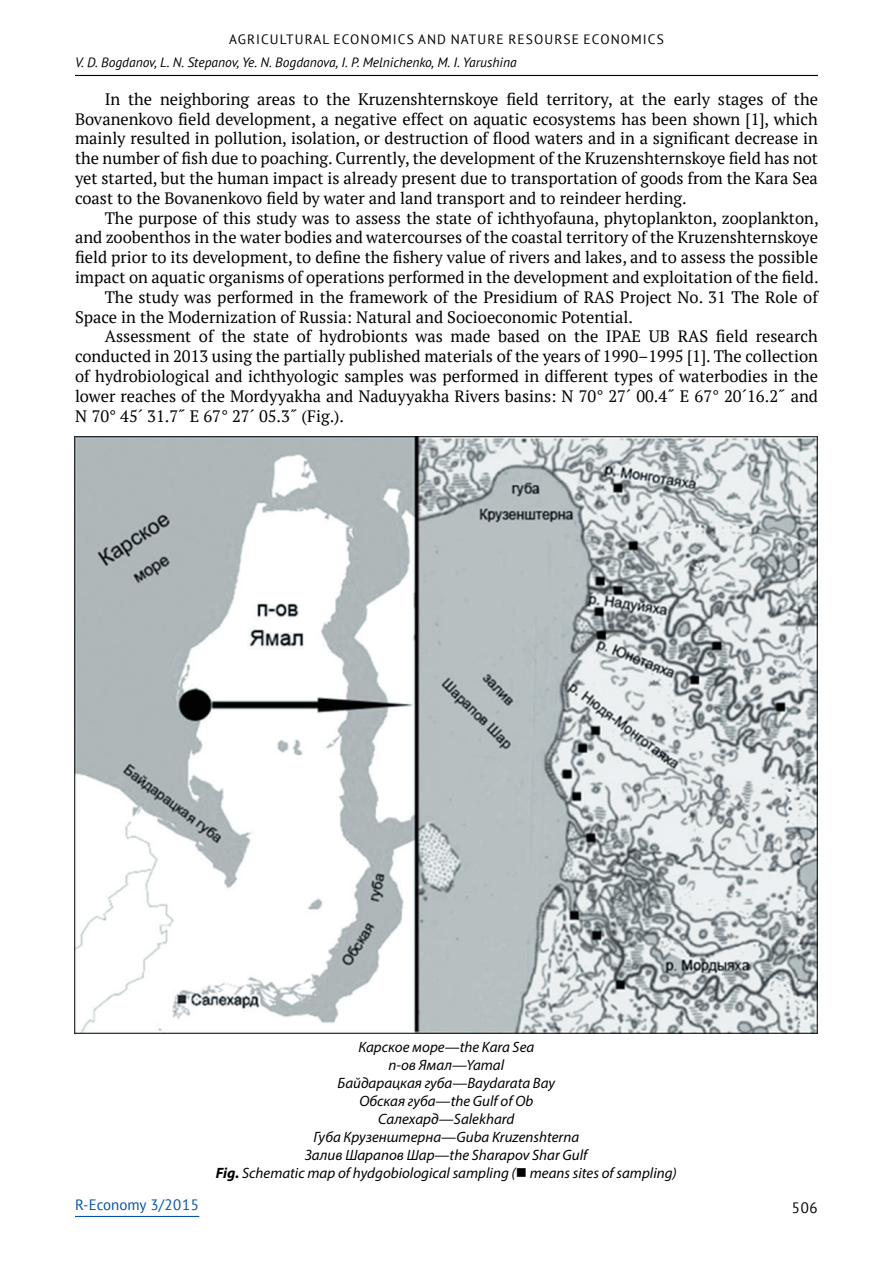
<style>
.page{position:relative;width:893px;height:1263px;background:#fff}
.page>*{position:absolute;margin:0;border:0;box-sizing:border-box;transform-origin:0 0}
.t1{font:16.5px/19.8px "PT Serif";color:#020202;text-align:justify}
.t2{font:italic 15px/18px "Myriad Pro";color:#020202;text-align:center}
.t3{font:15px "PT Sans";color:#0651a4}
.t4{font:15px "PT Sans";color:#020202}
.t5{font:italic 13.5px "PT Sans";color:#020202}
.t6{font:13.5px "PT Sans";letter-spacing:.08em;color:#020202}
.s1{font-weight:700}
</style>
<div class="page">
<hr style="left:75px;top:75px;width:743px;height:1px;background:#020202">
<hr style="left:75px;top:1216px;width:124px;height:1px;background:#0651a4">
<img style="left:75px;top:436px;width:743px;height:598px">
<p class="t6" style="left:229px;top:30px;width:436px">AGRI CULTURAL ECONOMI CS AND NATURE RESOURSE ECONOMI CS</p>
<p class="t5" style="left:75px;top:54px;width:443px">V. D. Bogdanov, L. N. Stepanov, Ye. N. Bogdanova, I. P. Melnichenko, M. I. Yarushina</p>
<p class="t1" style="left:75px;top:89px;width:744px;text-indent:30px">In the neighboring areas to the Kruzenshternskoye field territory, at the early stages of the Bovanenkovo field development, a negative effect on aquatic ecosystems has been shown [1], which mainly resulted in pollution, isolation, or destruction of flood waters and in a significant decrease in the number of fish due to poaching. Currently, the development of the Kruzenshternskoye field has not yet started, but the human impact is already present due to transportation of goods from the Kara Sea coast to the Bovanenkovo field by water and land transport and to reindeer herding.</p>
<p class="t1" style="left:105px;top:208px;width:715px">The purpose of this study was to assess the state of ichthyofauna, phytoplankton, zooplankton,</p>
<p class="t1" style="left:75px;top:228px;width:744px">and zoobenthos in the water bodies and watercourses of the coastal territory of the Kruzenshternskoye</p>
<p class="t1" style="left:75px;top:247px;width:744px">field prior to its development, to define the fishery value of rivers and lakes, and to assess the possible</p>
<p class="t1" style="left:75px;top:267px;width:745px">impact on aquatic organisms of operations performed in the development and exploitation of the field.</p>
<p class="t1" style="left:105px;top:287px;width:715px">The study was performed in the framework of the Presidium of RAS Project No. 31 The Role of</p>
<p class="t1" style="left:75px;top:307px;width:560px">Space in the Modernization of Russia: Natural and Socioeconomic Potential.</p>
<p class="t1" style="left:105px;top:327px;width:715px">Assessment of the state of hydrobionts was made based on the IPAE UB RAS field research</p>
<p class="t1" style="left:75px;top:346px;width:744px">conducted in 2013 using the partially published materials of the years of 1990–1995 [1]. The collection</p>
<p class="t1" style="left:75px;top:366px;width:744px">of hydrobiological and ichthyologic samples was performed in different types of waterbodies in the</p>
<p class="t1" style="left:75px;top:386px;width:744px">lower reaches of the Mordyyakha and Naduyyakha Rivers basins: N 70° 27´ 00.4˝ E 67° 20´16.2˝ and</p>
<p class="t1" style="left:75px;top:406px;width:271px">N 70° 45´ 31.7˝ E 67° 27´ 05.3˝ (Fig.).</p>
<p class="t2" style="left:216px;top:1038px;width:463px">Карское море—the Kara Sea<br>п-ов Ямал—Yamal<br>Байдарацкая губа—Baydarata Bay<br>Обская губа—the Gulf of Ob<br>Салехард—Salekhard<br>Губа Крузенштерна—Guba Kruzenshterna<br>Залив Шарапов Шар—the Sharapov Shar Gulf<br><span class="s1">Fig.</span> Schematic map of hydgobiological sampling (■ means sites of sampling)</p>
<p class="t3" style="left:75px;top:1195px;width:126px">R-ECONOMY 3/2015</p>
<p class="t4" style="left:792px;top:1198px;width:28px">506</p>
</div>
